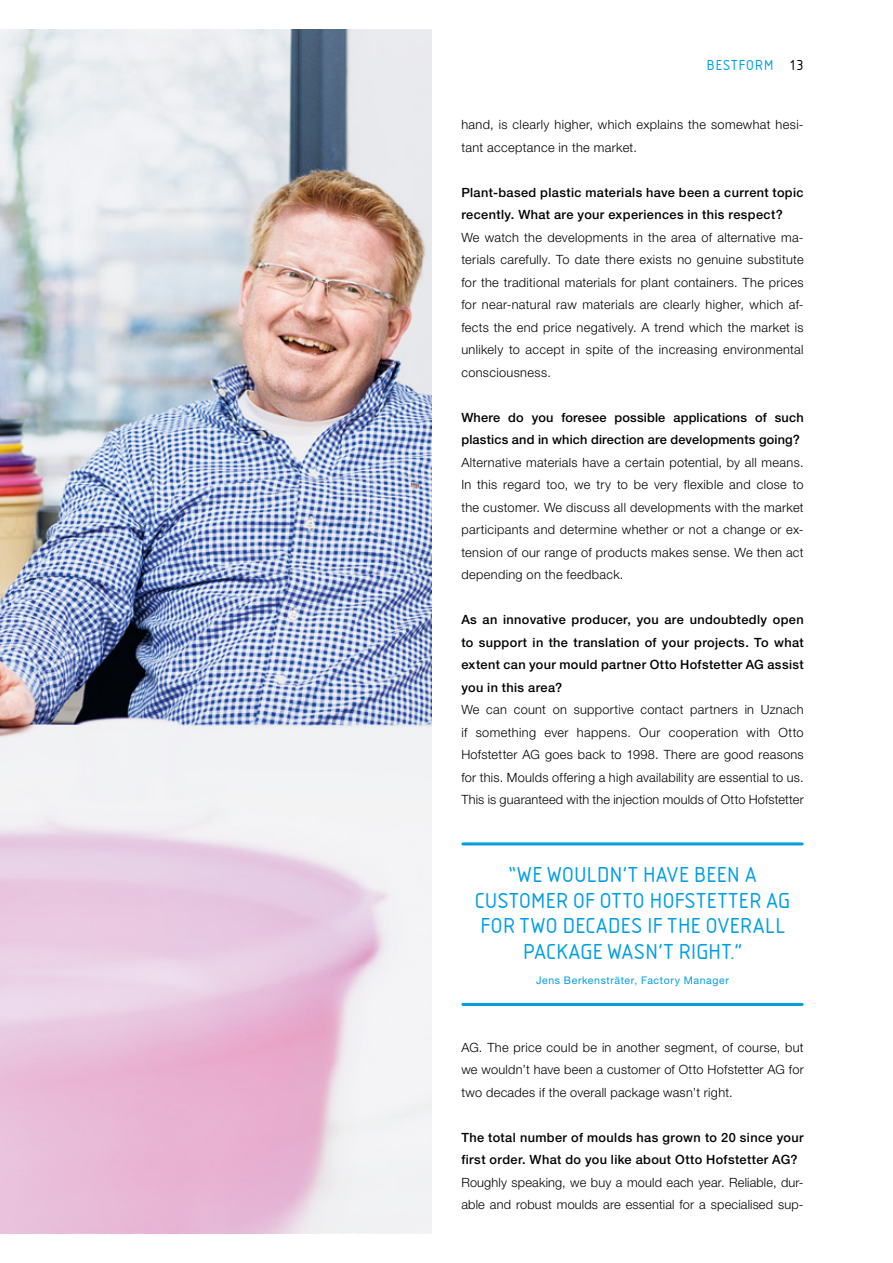
<style>
.page{position:relative;width:893px;height:1263px;background:#fff}
.page>*{position:absolute;margin:0;border:0;box-sizing:border-box;transform-origin:0 0}
.t1{font:22.5px/25.5px "Isonorm BEFOP";letter-spacing:.015em;color:#009ee3;text-align:center}
.t2{font:15px "Isonorm BEFOP";letter-spacing:.06em;color:#009ee3}
.t3{font:300 12.75px/22.5px "Helvetica Neue LT";letter-spacing:.02em;color:#000;text-align:justify}
.t4{font:500 12.75px/22.5px "Helvetica Neue LT";letter-spacing:.025em;color:#000}
.t5{font:10.5px "Helvetica Neue LT";letter-spacing:.06em;color:#009ee3}
.s1{color:#000}
</style>
<div class="page">
<img style="left:0;top:30px;width:432px;height:1203px">
<hr style="left:463px;top:842px;width:339px;height:3px;background:#009ee3">
<hr style="left:463px;top:1003px;width:339px;height:3px;background:#009ee3">
<p class="t2" style="left:707px;top:57px;width:99px">BESTFORM <span class="s1">13</span></p>
<p class="t3" style="left:461px;top:113px;width:344px">hand, is clearly higher, which explains the somewhat hesi&shy;tant acceptance in the market.</p>
<p class="t4" style="left:461px;top:181px;width:344px">Plant-based plastic materials have been a current topic recently. What are your experiences in this respect?</p>
<p class="t3" style="left:461px;top:226px;width:344px">We watch the developments in the area of alternative ma&shy;terials carefully. To date there exists no genuine substitute for the traditional materials for plant containers. The prices for near-natural raw materials are clearly higher, which af&shy;fects the end price negatively. A trend which the market is unlikely to accept in spite of the increasing environmental consciousness.</p>
<p class="t4" style="left:461px;top:406px;width:344px">Where do you foresee possible applications of such plastics and in which direction are developments going?</p>
<p class="t3" style="left:461px;top:451px;width:344px">Alternative materials have a certain potential, by all means.<br>In this regard too, we try to be very flexible and close to the customer. We discuss all developments with the market participants and determine whether or not a change or ex&shy;tension of our range of products makes sense. We then act depending on the feedback.</p>
<p class="t4" style="left:461px;top:608px;width:344px;text-align:justify">As an innovative producer, you are undoubtedly open to support in the translation of your projects. To what extent can your mould partner Otto Hofstetter AG assist you in this area?</p>
<p class="t3" style="left:461px;top:698px;width:344px">We can count on supportive contact partners in Uznach if something ever happens. Our cooperation with Otto Hofstetter AG goes back to 1998. There are good reasons for this. Moulds offering a high availability are essential to us.<br>This is guaranteed with the injection moulds of Otto Hofstetter</p>
<h1 class="t1" style="left:475px;top:862px;width:317px">“WE WOULDN’T HAVE BEEN A<br>CUSTOMER OF OTTO HOFSTETTER AG<br>FOR TWO DECADES IF THE OVERALL<br>PACKAGE WASN’T RIGHT.”</h1>
<p class="t5" style="left:536px;top:974px;width:194px">Jens Berkensträter, Factory Manager</p>
<p class="t3" style="left:461px;top:1036px;width:344px">AG. The price could be in another segment, of course, but we wouldn’t have been a customer of Otto Hofstetter AG for two decades if the overall package wasn’t right.</p>
<p class="t4" style="left:461px;top:1126px;width:344px">The total number of moulds has grown to 20 since your first order. What do you like about Otto Hofstetter AG?</p>
<p class="t3" style="left:461px;top:1171px;width:344px">Roughly speaking, we buy a mould each year. Reliable, dur&shy;able and robust moulds are essential for a specialised sup-</p>
</div>
